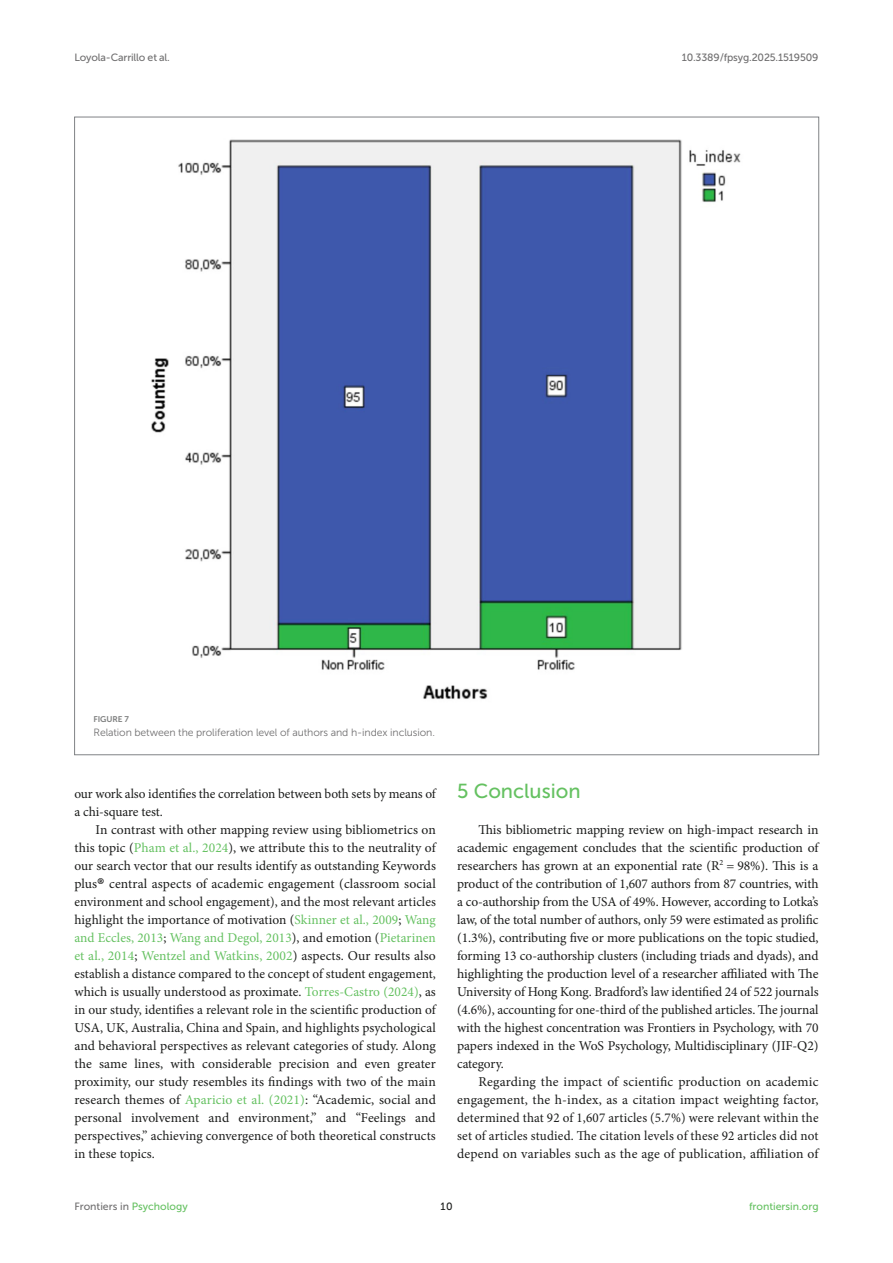
<style>
.page{position:relative;width:893px;height:1263px;background:#fff}
.page>*{position:absolute;margin:0;border:0;box-sizing:border-box;transform-origin:0 0}
.HEAD_1{font:20.25px "Museo Sans 500";color:#65c161}
.TEXT{font:13.5px/18px "Minion Pro";color:#1b1c1b;text-align:justify}
.t1{font:10.5px "Museo Sans 500";letter-spacing:-.015em;color:#706f70}
.FIG_LEG{font:10.5px "Museo Sans 300";letter-spacing:-.01em;color:#706f70}
.t2{font:10.5px "Museo Sans 500";color:#65c161}
.t3{font:10.5px "Museo Sans 500";color:#1b1c1b}
.FIG_HD{font:8.25px "Museo Sans 700";letter-spacing:-.01em;color:#7e7f7f}
.s1{color:#65c161}
.s2{font-size:22.5px;color:#000}
</style>
<div class="page">
<img style="left:151px;top:139px;width:590px;height:560px">
<p class="t1" style="left:74px;top:51px;width:97px">Loyola-Carrillo et al.</p>
<p class="t1" style="left:682px;top:51px;width:138px">10.3389/fpsyg.2025.1519509</p>
<p class="FIG_HD" style="left:94px;top:715px;width:37px">FIGURE 7</p>
<p class="FIG_LEG" style="left:94px;top:726px;width:343px">Relation between the proliferation level of authors and h-index inclusion.</p>
<p class="TEXT" style="left:74px;top:785px;width:363px">our work also identifies the correlation between both sets by means of a chi-square test.</p>
<p class="TEXT" style="left:74px;top:821px;width:363px;text-indent:21px">In contrast with other mapping review using bibliometrics on this topic (<span class="s1">Pham et al., 2024</span>), we attribute this to the neutrality of our search vector that our results identify as outstanding Keywords plus<span class="s2">®</span> central aspects of academic engagement (classroom social environment and school engagement), and the most relevant articles highlight the importance of motivation (<span class="s1">Skinner et al., 2009</span>; <span class="s1">Wang and Eccles, 2013</span>; <span class="s1">Wang and Degol, 2013</span>), and emotion (<span class="s1">Pietarinen et al., 2014</span>; <span class="s1">Wentzel and Watkins, 2002</span>) aspects. Our results also establish a distance compared to the concept of student engagement, which is usually understood as proximate. <span class="s1">Torres-Castro (2024)</span>, as in our study, identifies a relevant role in the scientific production of USA, UK, Australia, China and Spain, and highlights psychological and behavioral perspectives as relevant categories of study. Along the same lines, with considerable precision and even greater proximity, our study resembles its findings with two of the main research themes of <span class="s1">Aparicio et al. (2021)</span>: “Academic, social and personal involvement and environment,” and “Feelings and perspectives,” achieving convergence of both theoretical constructs in these topics.</p>
<p class="HEAD_1" style="left:457px;top:780px;width:125px">5 Conclusion</p>
<p class="TEXT" style="left:457px;top:821px;width:363px;text-indent:21px">This bibliometric mapping review on high-impact research in academic engagement concludes that the scientific production of researchers has grown at an exponential rate (R<sup>2</sup> = 98%). This is a product of the contribution of 1,607 authors from 87 countries, with a co-authorship from the USA of 49%. However, according to Lotka’s law, of the total number of authors, only 59 were estimated as prolific (1.3%), contributing five or more publications on the topic studied, forming 13 co-authorship clusters (including triads and dyads), and highlighting the production level of a researcher affiliated with The University of Hong Kong. Bradford’s law identified 24 of 522 journals (4.6%), accounting for one-third of the published articles. The journal with the highest concentration was Frontiers in Psychology, with 70 papers indexed in the WoS Psychology, Multidisciplinary (JIF-Q2) category.</p>
<p class="TEXT" style="left:457px;top:1073px;width:363px;text-indent:21px">Regarding the impact of scientific production on academic engagement, the h-index, as a citation impact weighting factor, determined that 92 of 1,607 articles (5.7%) were relevant within the set of articles studied. The citation levels of these 92 articles did not depend on variables such as the age of publication, affiliation of</p>
<p class="t1" style="left:74px;top:1200px;width:115px">Frontiers in <span class="s1">Psychology</span></p>
<p class="t3" style="left:440px;top:1200px;width:14px">10</p>
<p class="t2" style="left:749px;top:1200px;width:71px">frontiersin.org</p>
</div>
